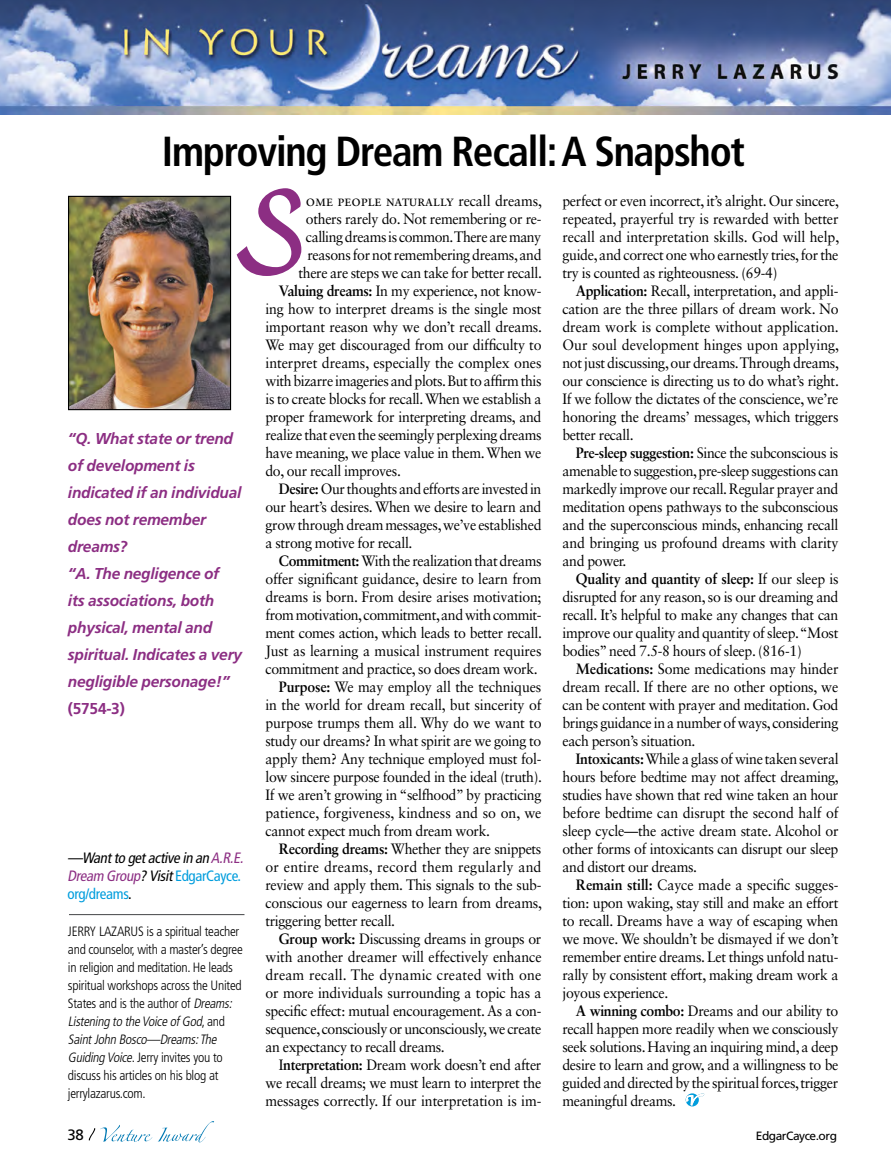
<style>
.page{position:relative;width:891px;height:1161px;background:#fff}
.page>*{position:absolute;margin:0;border:0;box-sizing:border-box;transform-origin:0 0}
.t1{font:700 condensed 42px "Frutiger LT Std";letter-spacing:-.03em;color:#000}
.t2{font:italic 700 15.75px/27px "Frutiger LT Std";letter-spacing:-.015em;color:#8c2e83}
.t3{font:700 15.75px "Frutiger LT Std";color:#8c2e83}
.t4{font:15px/18px "Sabon LT Std";letter-spacing:-.025em;color:#000;text-align:justify;scale:.94 1}
.t5{font:15px "Sabon LT Std";letter-spacing:-.005em;color:#000;scale:.94 1}
.t6{font:15px "Sabon LT Std";letter-spacing:.01em;color:#000;scale:.94 1}
.t7{font:italic condensed 15px/18px "Frutiger LT Std";color:#000}
.t8{font:15px "Sabon LT Std";color:#000;scale:.94 1}
.t9{font:15px "Frutiger LT Std";color:#000}
.t10{font:300 condensed 13.5px/18px "Frutiger LT Std";letter-spacing:-.02em;color:#000}
.t11{font:12px "Frutiger LT Std";letter-spacing:-.04em;color:#000}
.s1{color:#8c2e83}
.s2{font-style:normal;color:#009ddd}
.s3{font-style:normal}
.s4{font-style:italic}
.s5{font-weight:700}
</style>
<div class="page">
<svg style="left:158px;top:1121px;width:56px;height:21px"></svg>
<svg style="left:89px;top:1125px;width:63px;height:17px"></svg>
<img style="left:0;top:0;width:891px;height:115px">
<svg style="left:686px;top:1093px;width:18px;height:13px"></svg>
<img style="left:70px;top:198px;width:159px;height:210px">
<div style="left:68px;top:196px;width:163px;height:214px;border:1px solid #000"></div>
<hr style="left:69px;top:914px;width:175px;height:1px;background:#58595b">
<svg style="left:237px;top:188px;width:64px;height:88px"></svg>
<h1 class="t1" style="left:162px;top:127px;width:585px">Improving Dream Recall: A Snapshot</h1>
<p class="t2" style="left:68px;top:425px;width:176px">“Q. What state or trend of development is indicated if an individual does not remember dreams?<br>“A. The negligence of<br>its associations, both physical, mental and spiritual. Indicates a very negligible personage!”</p>
<p class="t3" style="left:68px;top:699px;width:58px">(5754-3)</p>
<p class="t7" style="left:67px;top:849px;width:180px">—Wantto getactivein an <span class="s1">A.R.E.<br>Dream Group</span>? Visit <span class="s2">E d g a r C a yc e . org/dreams</span><span class="s3">.</span></p>
<p class="t10" style="left:68px;top:923px;width:176px">JERRY LAZARUS is a spiritual teacher and counselor, with a master’s degree in religion and meditation. He leads spiritual workshops across the United States and is the author of <span class="s4">Dreams:<br>Listening to theVoiceofGod</span>, a n d <span class="s4">SaintJohn Bosco—Dreams:The Guiding Voice</span>. Jerry invites you to discuss his articles on his blog at jerrylazarus.com.</p>
<p class="t4" style="left:306px;top:192px;width:253px">ome people naturally recall dreams,</p>
<p class="t4" style="left:306px;top:210px;width:252px">others rarely do. Not remembering or re-</p>
<p class="t4" style="left:306px;top:228px;width:252px">calling dreams is common. There are many</p>
<p class="t4" style="left:307px;top:246px;width:250px">reasons for not remembering dreams, and</p>
<p class="t4" style="left:298px;top:264px;width:260px">there are steps we can take for better recall.</p>
<p class="t4" style="left:279px;top:282px;width:281px"><span class="s5">Valuing dreams:</span> In my experience, not know-</p>
<p class="t4" style="left:265px;top:300px;width:295px">ing how to interpret dreams is the single most</p>
<p class="t4" style="left:265px;top:318px;width:296px">important reason why we don’t recall dreams.</p>
<p class="t4" style="left:265px;top:336px;width:295px">We may get discouraged from our difficulty to</p>
<p class="t5" style="left:265px;top:354px;width:295px">interpret dreams, especially the complex ones</p>
<p class="t4" style="left:265px;top:372px;width:295px">with bizarre imageries and plots. But to affirm this</p>
<p class="t4" style="left:265px;top:390px;width:295px">is to create blocks for recall. When we establish a</p>
<p class="t4" style="left:265px;top:408px;width:295px">proper framework for interpreting dreams, and</p>
<p class="t4" style="left:265px;top:426px;width:295px">realize that even the seemingly perplexing dreams</p>
<p class="t4" style="left:265px;top:444px;width:295px">have meaning, we place value in them. When we</p>
<p class="t4" style="left:265px;top:462px;width:146px">do, our recall improves.</p>
<p class="t4" style="left:279px;top:480px;width:281px"><span class="s5">Desire:</span> Our thoughts and efforts are invested in</p>
<p class="t4" style="left:265px;top:498px;width:295px">our heart’s desires. When we desire to learn and</p>
<p class="t4" style="left:265px;top:516px;width:295px">grow through dream messages, we’ve established</p>
<p class="t4" style="left:265px;top:534px;width:158px">a strong motive for recall.</p>
<p class="t4" style="left:279px;top:552px;width:281px"><span class="s5">Commitment:</span> With the realization that dreams</p>
<p class="t4" style="left:265px;top:570px;width:295px">offer significant guidance, desire to learn from</p>
<p class="t4" style="left:265px;top:588px;width:295px">dreams is born. From desire arises motivation;</p>
<p class="t4" style="left:265px;top:606px;width:295px">from motivation, commitment, and with commit-</p>
<p class="t4" style="left:265px;top:624px;width:296px">ment comes action, which leads to better recall.</p>
<p class="t4" style="left:265px;top:642px;width:295px">Just as learning a musical instrument requires</p>
<p class="t4" style="left:265px;top:660px;width:291px">commitment and practice, so does dream work.</p>
<p class="t4" style="left:279px;top:678px;width:281px"><span class="s5">Purpose:</span> We may employ all the techniques</p>
<p class="t5" style="left:265px;top:696px;width:295px">in the world for dream recall, but sincerity of</p>
<p class="t4" style="left:265px;top:714px;width:295px">purpose trumps them all. Why do we want to</p>
<p class="t4" style="left:265px;top:732px;width:295px">study our dreams? In what spirit are we going to</p>
<p class="t4" style="left:265px;top:750px;width:295px">apply them? Any technique employed must fol-</p>
<p class="t4" style="left:265px;top:768px;width:296px">low sincere purpose founded in the ideal (truth).</p>
<p class="t4" style="left:265px;top:786px;width:295px">If we aren’t growing in “selfhood” by practicing</p>
<p class="t8" style="left:265px;top:804px;width:295px">patience, forgiveness, kindness and so on, we</p>
<p class="t4" style="left:265px;top:822px;width:240px">cannot expect much from dream work.</p>
<p class="t4" style="left:279px;top:840px;width:281px"><span class="s5">Recording dreams:</span> Whether they are snippets</p>
<p class="t6" style="left:265px;top:858px;width:295px">or entire dreams, record them regularly and</p>
<p class="t4" style="left:265px;top:876px;width:295px">review and apply them. This signals to the sub-</p>
<p class="t4" style="left:265px;top:894px;width:296px">conscious our eagerness to learn from dreams,</p>
<p class="t4" style="left:265px;top:912px;width:140px">triggering better recall.</p>
<p class="t4" style="left:279px;top:930px;width:281px"><span class="s5">Group work:</span> Discussing dreams in groups or</p>
<p class="t4" style="left:265px;top:948px;width:295px">with another dreamer will effectively enhance</p>
<p class="t6" style="left:265px;top:966px;width:295px">dream recall. The dynamic created with one</p>
<p class="t4" style="left:265px;top:984px;width:295px">or more individuals surrounding a topic has a</p>
<p class="t4" style="left:265px;top:1002px;width:295px">specific effect: mutual encouragement. As a con-</p>
<p class="t4" style="left:265px;top:1020px;width:295px">sequence, consciously or unconsciously, we create</p>
<p class="t4" style="left:265px;top:1038px;width:192px">an expectancy to recall dreams.</p>
<p class="t4" style="left:279px;top:1056px;width:281px">I<span class="s5">nterpretation:</span> Dream work doesn’t end after</p>
<p class="t4" style="left:265px;top:1074px;width:295px">we recall dreams; we must learn to interpret the</p>
<p class="t4" style="left:265px;top:1092px;width:295px">messages correctly. If our interpretation is im-</p>
<p class="t4" style="left:562px;top:192px;width:296px">perfect or even incorrect, it’s alright. Our sincere, repeated, prayerful try is rewarded with better recall and interpretation skills. God will help, guide, and correct one who earnestly tries, for the try is counted as righteousness. (69-4)</p>
<p class="t4" style="left:562px;top:282px;width:296px;text-indent:13px"><span class="s5">Application:</span> Recall, interpretation, and appli&shy;cation are the three pillars of dream work. No dream work is complete without application.<br>Our soul development hinges upon applying, not just discussing, our dreams. Through dreams, our conscience is directing us to do what’s right.<br>If we follow the dictates of the conscience, we’re honoring the dreams’ messages, which triggers better recall.</p>
<p class="t4" style="left:562px;top:444px;width:295px;text-indent:13px"><span class="s5">Pre-sleep suggestion:</span> Since the subconscious is amenable to suggestion, pre-sleep suggestions can markedly improve our recall. Regular prayer and meditation opens pathways to the subconscious and the superconscious minds, enhancing recall and bringing us profound dreams with clarity and power.</p>
<p class="t4" style="left:562px;top:570px;width:295px;text-indent:13px"><span class="s5">Quality and quantity of sleep:</span> If our sleep is disrupted for any reason, so is our dreaming and recall. It’s helpful to make any changes that can improve our quality and quantity of sleep. “Most bodies” need 7.5-8 hours of sleep. (816-1)</p>
<p class="t4" style="left:562px;top:660px;width:295px;text-indent:13px"><span class="s5">Medications:</span> Some medications may hinder dream recall. If there are no other options, we can be content with prayer and meditation. God brings guidance in a number of ways, considering each person’s situation.</p>
<p class="t4" style="left:562px;top:750px;width:296px;text-indent:13px"><span class="s5">Intoxicants:</span> While a glass of wine taken several hours before bedtime may not affect dreaming, studies have shown that red wine taken an hour before bedtime can disrupt the second half of sleep cycle—the active dream state. Alcohol or other forms of intoxicants can disrupt our sleep and distort our dreams.</p>
<p class="t4" style="left:562px;top:876px;width:295px;text-indent:13px"><span class="s5">Remain still:</span> Cayce made a specific sugges&shy;tion: upon waking, stay still and make an effort to recall. Dreams have a way of escaping when we move. We shouldn’t be dismayed if we don’t remember entire dreams. Let things unfold natu&shy;rally by consistent effort, making dream work a joyous experience.</p>
<p class="t4" style="left:562px;top:1002px;width:295px;text-indent:13px"><span class="s5">A winning combo:</span> Dreams and our ability to recall happen more readily when we consciously seek solutions. Having an inquiring mind, a deep desire to learn and grow, and a willingness to be guided and directed by the spiritual forces, trigger meaningful dreams.</p>
<p class="t9" style="left:68px;top:1126px;width:18px">38</p>
<p class="t11" style="left:756px;top:1129px;width:83px">EdgarCayce.org</p>
</div>
